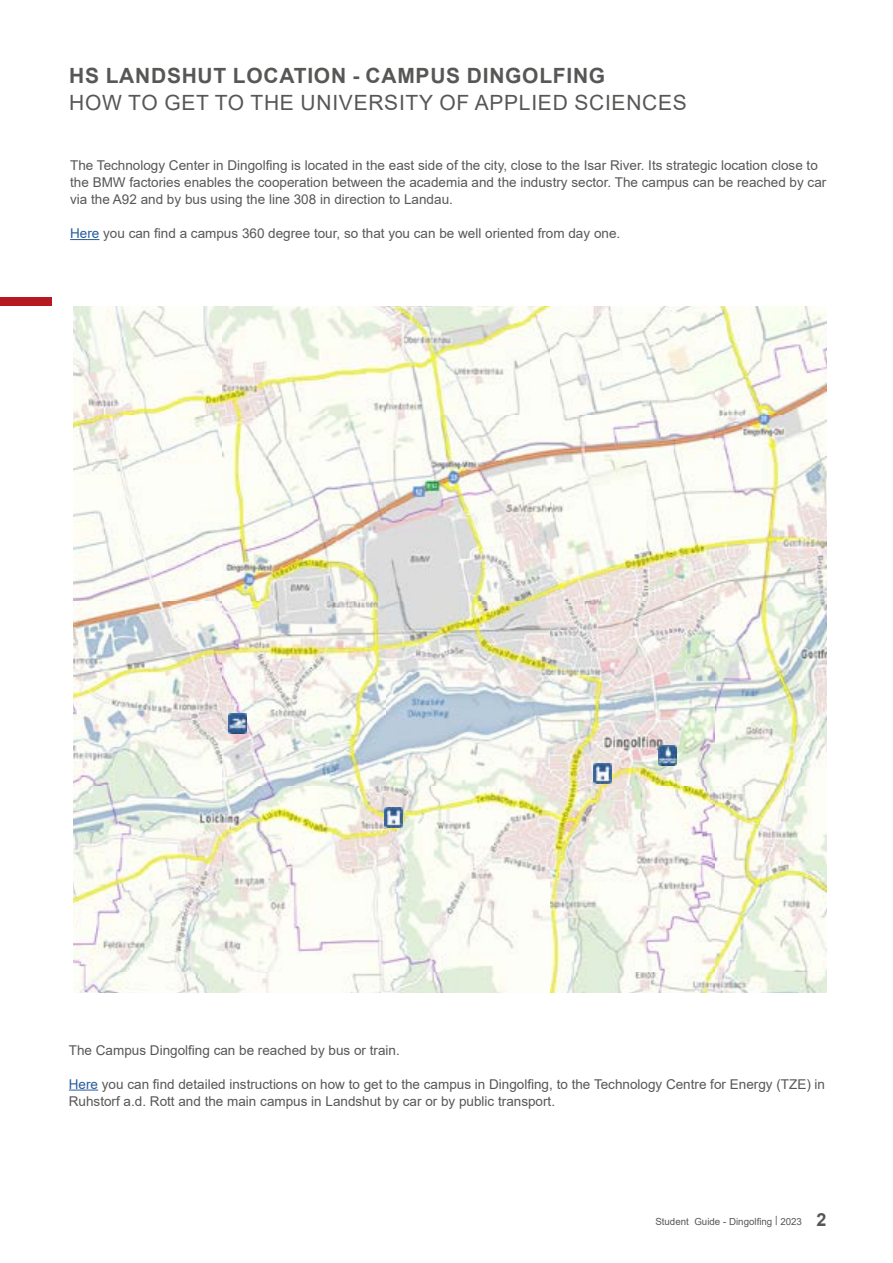
<style>
.page{position:relative;width:893px;height:1263px;background:#fff}
.page>*{position:absolute;margin:0;border:0;box-sizing:border-box;transform-origin:0 0}
.t1{font:21px "Arial";letter-spacing:.035em;color:#575756}
.t2{font:700 21px "Arial";letter-spacing:.035em;color:#575756}
.t3{font:13.5px/17px "Arial";color:#575756}
.t4{font:9.75px "Arial";color:#575756}
.s1{color:#275b9b}
.s2{font-weight:700;font-size:18px}
</style>
<div class="page">
<div style="left:0;top:298px;width:52px;height:8px;background:#b71923"></div>
<svg style="left:70px;top:239px;width:29px;height:1px"></svg>
<img style="left:73px;top:306px;width:754px;height:687px">
<img style="left:658px;top:746px;width:18px;height:20px">
<img style="left:228px;top:713px;width:18px;height:20px">
<img style="left:385px;top:807px;width:17px;height:20px">
<img style="left:594px;top:764px;width:17px;height:20px">
<svg style="left:69px;top:1089px;width:29px;height:1px"></svg>
<h1 class="t2" style="left:69px;top:61px;width:538px">HS LANDSHUT LOCATION - CAMPUS DINGOLFING</h1>
<h1 class="t1" style="left:69px;top:88px;width:619px">HOW TO GET TO THE UNIVERSITY OF APPLIED SCIENCES</h1>
<p class="t3" style="left:70px;top:157px;width:758px">The Technology Center in Dingolfing is located in the east side of the city, close to the Isar River. Its strategic location close to the BMW factories enables the cooperation between the academia and the industry sector. The campus can be reached by car via the A92 and by bus using the line 308 in direction to Landau.</p>
<p class="t3" style="left:70px;top:225px;width:552px"><span class="s1">Here</span> you can find a campus 360 degree tour, so that you can be well oriented from day one.</p>
<p class="t3" style="left:69px;top:1041px;width:332px">The Campus Dingolfing can be reached by bus or train.</p>
<p class="t3" style="left:69px;top:1075px;width:758px"><span class="s1">Here</span> you can find detailed instructions on how to get to the campus in Dingolfing, to the Technology Centre for Energy (TZE) in<br>Ruhstorf a.d. Rott and the main campus in Landshut by car or by public transport.</p>
<p class="t4" style="left:655px;top:1214px;width:173px">Student Guide - Dingolfing | 2023 <span class="s2">2</span></p>
</div>
